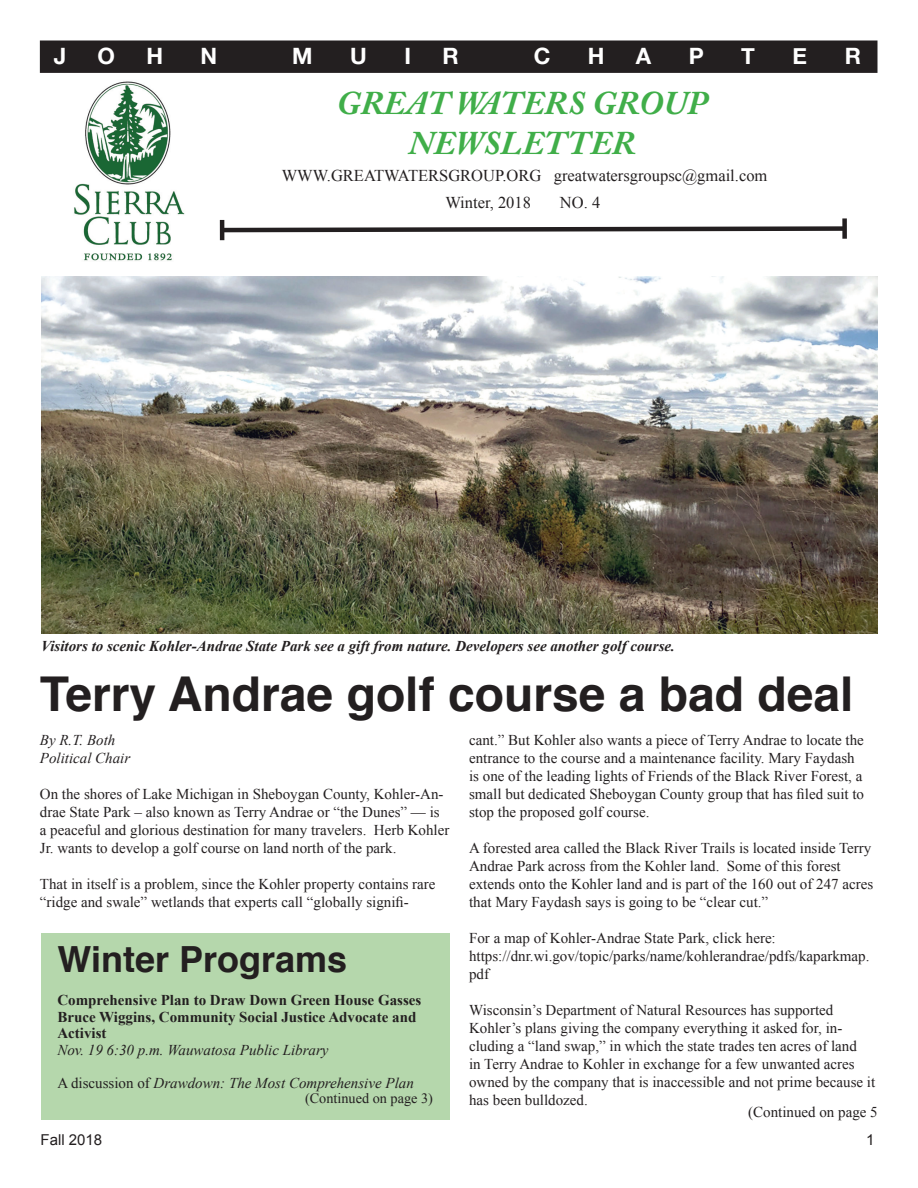
<style>
.page{position:relative;width:918px;height:1188px;background:#fff}
.page>*{position:absolute;margin:0;border:0;box-sizing:border-box;transform-origin:0 0}
.t1{font:700 48px "Helvetica";color:#231f20}
.t2{font:700 36px "Helvetica";color:#231f20}
.t3{font:italic 700 33px/39.6px "Adobe Caslon Pro";color:#40ae49;text-align:center}
.t4{font:700 22.5px "Helvetica Neue";color:#fff}
.t5{font:16.5px/27px "Times New Roman";color:#231f20}
.t6{font:15px/18px "Times New Roman";color:#231f20}
.t7{font:italic 15px/18px "Times New Roman";color:#231f20}
.t8{font:700 15px/16.5px "Times New Roman";color:#231f20}
.t9{font:italic 700 15px "Times New Roman";color:#231f20}
.t10{font:15px "Arial";color:#231f20}
.t11{font:14.25px "Times New Roman";color:#231f20}
.s1{font-style:normal}
</style>
<div class="page">
<div style="left:41px;top:933px;width:409px;height:187px;background:#b5d7ac"></div>
<svg style="left:219px;top:224px;width:623px;height:11px"></svg>
<hr style="left:220px;top:220px;width:4px;height:20px;background:#231f20">
<div style="left:842px;top:218px;width:5px;height:21px;background:#231f20"></div>
<div style="left:41px;top:41px;width:836px;height:31px;background:#231f20"></div>
<div style="left:40px;top:40px;width:838px;height:33px;border:2px solid #231f20"></div>
<img style="left:74px;top:81px;width:111px;height:180px">
<img style="left:41px;top:277px;width:837px;height:357px">
<h3 class="t4" style="left:54px;top:38px;width:14px">J</h3>
<h3 class="t4" style="left:98px;top:38px;width:19px">O</h3>
<h3 class="t4" style="left:146px;top:38px;width:18px">H</h3>
<h3 class="t4" style="left:201px;top:38px;width:18px">N</h3>
<h3 class="t4" style="left:292px;top:38px;width:22px">M</h3>
<h3 class="t4" style="left:350px;top:38px;width:18px">U</h3>
<h3 class="t4" style="left:404px;top:38px;width:8px">I</h3>
<h3 class="t4" style="left:442px;top:38px;width:18px">R</h3>
<h3 class="t4" style="left:534px;top:38px;width:18px">C</h3>
<h3 class="t4" style="left:588px;top:38px;width:18px">H</h3>
<h3 class="t4" style="left:636px;top:38px;width:17px">A</h3>
<h3 class="t4" style="left:689px;top:38px;width:17px">P</h3>
<h3 class="t4" style="left:741px;top:38px;width:15px">T</h3>
<h3 class="t4" style="left:793px;top:38px;width:16px">E</h3>
<h3 class="t4" style="left:845px;top:38px;width:18px">R</h3>
<h3 class="t3" style="left:337px;top:83px;width:373px">GREAT WATERS GROUP<br>NEWSLETTER</h3>
<p class="t5" style="left:445px;top:162px;width:324px;text-indent:-164px">WWW.GREATWATERSGROUP.ORG greatwatersgroupsc@gmail.com<br>Winter, 2018</p>
<p class="t5" style="left:560px;top:189px;width:42px">NO. 4</p>
<p class="t9" style="left:41px;top:635px;width:635px">Visitors to scenic Kohler-Andrae State Park see a gift from nature. Developers see another golf course.</p>
<h1 class="t1" style="left:40px;top:655px;width:815px">Terry Andrae golf course a bad deal</h1>
<p class="t7" style="left:40px;top:730px;width:92px">By R.T. Both<br>Political Chair</p>
<p class="t6" style="left:40px;top:785px;width:411px">On the shores of Lake Michigan in Sheboygan County, Kohler-An&shy;drae State Park – also known as Terry Andrae or “the Dunes” — is a peaceful and glorious destination for many travelers. Herb Kohler Jr. wants to develop a golf course on land north of the park.</p>
<p class="t6" style="left:40px;top:875px;width:397px">That in itself is a problem, since the Kohler property contains rare “ridge and swale” wetlands that experts call “globally signifi-</p>
<p class="t6" style="left:469px;top:731px;width:396px">cant.” But Kohler also wants a piece of Terry Andrae to locate the entrance to the course and a maintenance facility. Mary Faydash is one of the leading lights of Friends of the Black River Forest, a small but dedicated Sheboygan County group that has filed suit to stop the proposed golf course.</p>
<p class="t6" style="left:469px;top:839px;width:406px">A forested area called the Black River Trails is located inside Terry Andrae Park across from the Kohler land. Some of this forest extends onto the Kohler land and is part of the 160 out of 247 acres that Mary Faydash says is going to be “clear cut.”</p>
<p class="t6" style="left:469px;top:929px;width:402px">For a map of Kohler-Andrae State Park, click here: https://dnr.wi.gov/topic/parks/name/kohlerandrae/pdfs/kaparkmap. pdf</p>
<p class="t6" style="left:469px;top:1001px;width:408px">Wisconsin’s Department of Natural Resources has supported Kohler’s plans giving the company everything it asked for, in&shy;cluding a “land swap,” in which the state trades ten acres of land<br>in Terry Andrae to Kohler in exchange for a few unwanted acres owned by the company that is inaccessible and not prime because it has been bulldozed.</p>
<h2 class="t2" style="left:57px;top:930px;width:291px">Winter Programs</h2>
<p class="t8" style="left:57px;top:991px;width:366px">Comprehensive Plan to Draw Down Green House Gasses<br>Bruce Wiggins, Community Social Justice Advocate and<br>Activist</p>
<p class="t7" style="left:57px;top:1040px;width:273px">Nov. 19 6:30 p.m. Wauwatosa Public Library</p>
<p class="t7" style="left:57px;top:1073px;width:358px"><span class="s1">A discussion of</span> Drawdown: The Most Comprehensive Plan</p>
<p class="t11" style="left:305px;top:1089px;width:129px">(Continued on page 3)</p>
<p class="t6" style="left:748px;top:1103px;width:131px">(Continued on page 5</p>
<p class="t10" style="left:41px;top:1130px;width:63px">Fall 2018</p>
<p class="t10" style="left:866px;top:1130px;width:10px">1</p>
</div>
